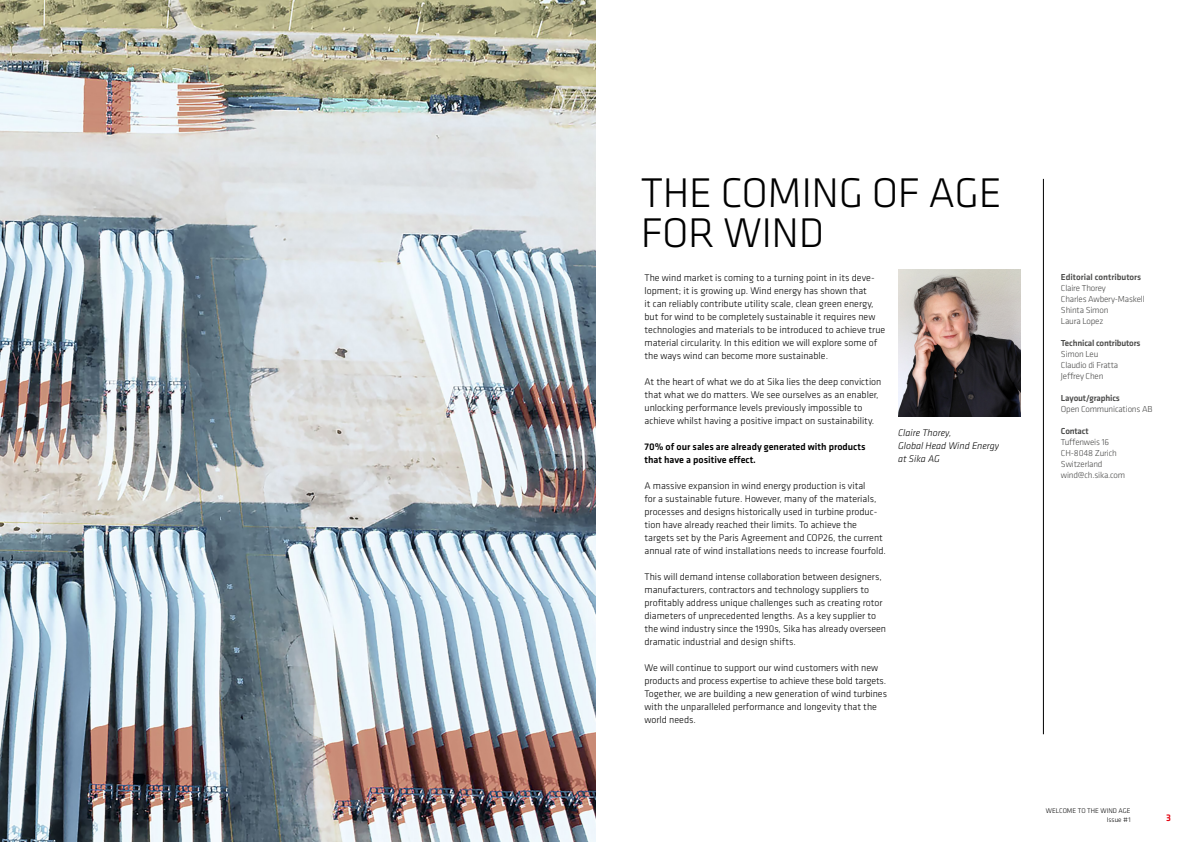
<style>
.page{position:relative;width:1191px;height:842px;background:#fff}
.page>*{position:absolute;margin:0;border:0;box-sizing:border-box;transform-origin:0 0}
.t1{font:300 43px/40px "Klavika";letter-spacing:-.01em;color:#000}
.t2{font:300 10px/13px "Klavika";color:#000}
.t3{font:500 10px/13px "Klavika";color:#000}
.t4{font:italic 300 10px/13px "Klavika";color:#000}
.t5{font:500 10px "Klavika";color:#e30613}
.t6{font:300 9px/11px "Klavika";letter-spacing:-.02em;color:#4a4a49}
.t7{font:500 9px "Klavika";letter-spacing:-.02em;color:#4a4a49}
.t8{font:500 9px "Klavika";color:#4a4a49}
.t9{font:300 7px/8.4px "Klavika";color:#000;text-align:right}
</style>
<div class="page">
<img style="left:899px;top:269px;width:121px;height:148px">
<img style="left:0;top:0;width:595px;height:842px">
<hr style="left:1043px;top:179px;width:1px;height:555px;background:#000">
<h1 class="t1" style="left:641px;top:173px;width:362px">THE COMING OF AGE<br>FOR WIND</h1>
<p class="t2" style="left:644px;top:271px;width:242px">The wind market is coming to a turning point in its deve&shy;lopment; it is growing up. Wind energy has shown that<br>it can reliably contribute utility scale, clean green energy, but for wind to be completely sustainable it requires new technologies and materials to be introduced to achieve true material circularity. In this edition we will explore some of the ways wind can become more sustainable.</p>
<p class="t2" style="left:644px;top:375px;width:238px">At the heart of what we do at Sika lies the deep conviction that what we do matters. We see ourselves as an enabler, unlocking performance levels previously impossible to achieve whilst having a positive impact on sustainability.</p>
<p class="t3" style="left:644px;top:440px;width:222px">70% of our sales are already generated with products that have a positive effect.</p>
<p class="t2" style="left:644px;top:479px;width:243px">A massive expansion in wind energy production is vital<br>for a sustainable future. However, many of the materials, processes and designs historically used in turbine produc&shy;tion have already reached their limits. To achieve the targets set by the Paris Agreement and COP26, the current annual rate of wind installations needs to increase fourfold.</p>
<p class="t2" style="left:644px;top:570px;width:243px">This will demand intense collaboration between designers, manufacturers, contractors and technology suppliers to profitably address unique challenges such as creating rotor diameters of unprecedented lengths. As a key supplier to the wind industry since the 1990s, Sika has already overseen dramatic industrial and design shifts.</p>
<p class="t2" style="left:644px;top:661px;width:244px">We will continue to support our wind customers with new products and process expertise to achieve these bold targets.<br>Together, we are building a new generation of wind turbines with the unparalleled performance and longevity that the world needs.</p>
<p class="t4" style="left:898px;top:426px;width:102px">Claire Thorey,<br>Global Head Wind Energy at Sika AG</p>
<p class="t8" style="left:1061px;top:271px;width:82px">Editorial contributors</p>
<p class="t6" style="left:1061px;top:283px;width:85px">Claire Thorey<br>Charles Awbery-Maskell<br>Shinta Simon<br>Laura Lopez</p>
<p class="t7" style="left:1061px;top:337px;width:81px">Technical contributors</p>
<p class="t6" style="left:1061px;top:349px;width:59px">Simon Leu<br>Claudio di Fratta<br>Jeffrey Chen</p>
<p class="t7" style="left:1061px;top:392px;width:61px">Layout/graphics</p>
<p class="t6" style="left:1061px;top:404px;width:93px">Open Communications AB</p>
<p class="t7" style="left:1061px;top:425px;width:29px">Contact</p>
<p class="t6" style="left:1061px;top:437px;width:66px">Tuffenweis 16<br>CH-8048 Zurich<br>Switzerland wind@ch.sika.com</p>
<p class="t9" style="left:1046px;top:807px;width:86px">WELCOME TO THE WIND AGE<br>Issue #1</p>
<p class="t5" style="left:1166px;top:811px;width:6px">3</p>
</div>
